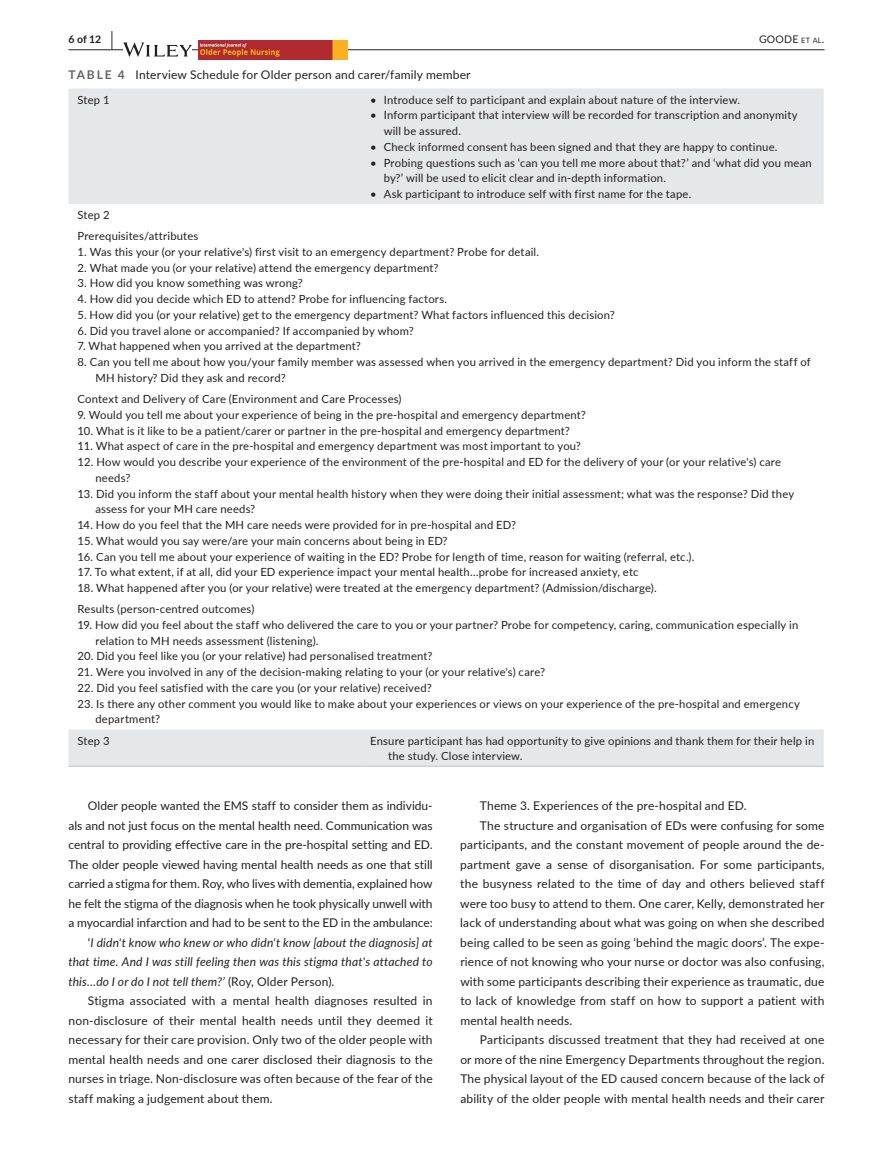
<style>
.page{position:relative;width:893px;height:1174px;background:#fff}
.page>*{position:absolute;margin:0;border:0;box-sizing:border-box;transform-origin:0 0}
.t1{font:12px "Lato";letter-spacing:.015em;color:#231f20}
.t2{font:italic 12px "Lato";letter-spacing:.015em;color:#231f20}
.t3{font:11.25px/15.8px "Lato";letter-spacing:.02em;color:#231f20}
.t4{font:10.5px "Lato";letter-spacing:.02em;color:#231f20}
.t5{font:700 10.5px "Lato";color:#231f20}
.s1{font-size:19.5px}
.s2{font-size:7.35px}
.s3{font-weight:700;color:#636366}
.s4{font-style:normal}
</style>
<div class="page">
<hr style="left:68px;top:49px;width:756px;height:1px;background:#231f20">
<svg style="left:123px;top:42px;width:69px;height:15px"></svg>
<img style="left:198px;top:40px;width:149px;height:19px">
<svg style="left:68px;top:88px;width:756px;height:677px"></svg>
<hr style="left:68px;top:765px;width:293px;height:2px;background:#d1d2d4">
<hr style="left:361px;top:765px;width:463px;height:2px;background:#d1d2d4">
<p class="t5" style="left:68px;top:31px;width:46px">6 of 12 <span class="s1">|</span></p>
<p class="t4" style="left:759px;top:31px;width:67px">GOODE <span class="s2">et al</span>.</p>
<p class="t1" style="left:68px;top:66px;width:404px"><span class="s3">TABLE 4</span> Interview Schedule for Older person and carer/family member</p>
<p class="t3" style="left:77px;top:91px;width:34px">Step 1</p>
<p class="t3" style="left:370px;top:91px;width:371px">• Introduce self to participant and explain about nature of the interview.</p>
<p class="t3" style="left:384px;top:107px;width:415px;text-indent:-14px">• Inform participant that interview will be recorded for transcription and anonymity will be assured.</p>
<p class="t3" style="left:370px;top:138px;width:409px">• Check informed consent has been signed and that they are happy to continue.</p>
<p class="t3" style="left:384px;top:154px;width:429px;text-indent:-14px">• Probing questions such as ‘can you tell me more about that?’ and ‘what did you mean by?’ will be used to elicit clear and in-depth information.</p>
<p class="t3" style="left:370px;top:186px;width:323px">• Ask participant to introduce self with first name for the tape.</p>
<p class="t3" style="left:77px;top:204px;width:123px;line-height:21px">Step 2<br>Prerequisites/attributes</p>
<p class="t3" style="left:77px;top:243px;width:463px">1. Was this your (or your relative's) first visit to an emergency department? Probe for detail.</p>
<p class="t3" style="left:77px;top:259px;width:363px">2. What made you (or your relative) attend the emergency department?</p>
<p class="t3" style="left:77px;top:275px;width:227px">3. How did you know something was wrong?</p>
<p class="t3" style="left:77px;top:291px;width:371px">4. How did you decide which ED to attend? Probe for influencing factors.</p>
<p class="t3" style="left:77px;top:306px;width:539px">5. How did you (or your relative) get to the emergency department? What factors influenced this decision?</p>
<p class="t3" style="left:77px;top:322px;width:338px">6. Did you travel alone or accompanied? If accompanied by whom?</p>
<p class="t3" style="left:77px;top:338px;width:285px">7. What happened when you arrived at the department?</p>
<p class="t3" style="left:95px;top:354px;width:717px;text-indent:-18px">8. Can you tell me about how you/your family member was assessed when you arrived in the emergency department? Did you inform the staff of<br>MH history? Did they ask and record?</p>
<p class="t3" style="left:77px;top:390px;width:326px">Context and Delivery of Care (Environment and Care Processes)</p>
<p class="t3" style="left:77px;top:406px;width:510px">9. Would you tell me about your experience of being in the pre-hospital and emergency department?</p>
<p class="t3" style="left:77px;top:422px;width:494px">10. What is it like to be a patient/carer or partner in the pre-hospital and emergency department?</p>
<p class="t3" style="left:77px;top:438px;width:505px">11. What aspect of care in the pre-hospital and emergency department was most important to you?</p>
<p class="t3" style="left:95px;top:453px;width:687px;text-indent:-18px">12. How would you describe your experience of the environment of the pre-hospital and ED for the delivery of your (or your relative's) care needs?</p>
<p class="t3" style="left:95px;top:485px;width:700px;text-indent:-18px">13. Did you inform the staff about your mental health history when they were doing their initial assessment; what was the response? Did they assess for your MH care needs?</p>
<p class="t3" style="left:77px;top:516px;width:440px">14. How do you feel that the MH care needs were provided for in pre-hospital and ED?</p>
<p class="t3" style="left:77px;top:532px;width:372px">15. What would you say were/are your main concerns about being in ED?</p>
<p class="t3" style="left:77px;top:548px;width:618px">16. Can you tell me about your experience of waiting in the ED? Probe for length of time, reason for waiting (referral, etc.).</p>
<p class="t3" style="left:77px;top:564px;width:563px">17. To what extent, if at all, did your ED experience impact your mental health…probe for increased anxiety, etc</p>
<p class="t3" style="left:77px;top:577px;width:581px;line-height:21px">18. What happened after you (or your relative) were treated at the emergency department? (Admission/discharge).<br>Results (person-centred outcomes)</p>
<p class="t3" style="left:95px;top:616px;width:704px;text-indent:-18px">19. How did you feel about the staff who delivered the care to you or your partner? Probe for competency, caring, communication especially in relation to MH needs assessment (listening).</p>
<p class="t3" style="left:77px;top:648px;width:357px">20. Did you feel like you (or your relative) had personalised treatment?</p>
<p class="t3" style="left:77px;top:664px;width:469px">21. Were you involved in any of the decision-making relating to your (or your relative's) care?</p>
<p class="t3" style="left:77px;top:679px;width:356px">22. Did you feel satisfied with the care you (or your relative) received?</p>
<p class="t3" style="left:95px;top:695px;width:706px;text-indent:-18px">23. Is there any other comment you would like to make about your experiences or views on your experience of the pre-hospital and emergency department?</p>
<p class="t3" style="left:77px;top:732px;width:34px">Step 3</p>
<p class="t3" style="left:388px;top:732px;width:428px;text-indent:-18px">Ensure participant has had opportunity to give opinions and thank them for their help in the study. Close interview.</p>
<p class="t1" style="left:88px;top:797px;width:346px">Older people wanted the EMS staff to consider them as individu-</p>
<p class="t1" style="left:68px;top:817px;width:366px">als and not just focus on the mental health need. Communication was</p>
<p class="t1" style="left:68px;top:836px;width:366px">central to providing effective care in the pre-hospital setting and ED.</p>
<p class="t1" style="left:68px;top:856px;width:366px">The older people viewed having mental health needs as one that still</p>
<p class="t1" style="left:68px;top:875px;width:366px">carried a stigma for them. Roy, who lives with dementia, explained how</p>
<p class="t1" style="left:68px;top:895px;width:366px">he felt the stigma of the diagnosis when he took physically unwell with</p>
<p class="t1" style="left:68px;top:914px;width:366px">a myocardial infarction and had to be sent to the ED in the ambulance:</p>
<p class="t2" style="left:88px;top:934px;width:346px"><span class="s4">‘</span>I didn't know who knew or who didn't know [about the diagnosis] at</p>
<p class="t2" style="left:68px;top:953px;width:366px">that time. And I was still feeling then was this stigma that's attached to</p>
<p class="t2" style="left:68px;top:973px;width:267px">this…do I or do I not tell them?’ <span class="s4">(Roy, Older Person).</span></p>
<p class="t1" style="left:88px;top:992px;width:346px">Stigma associated with a mental health diagnoses resulted in</p>
<p class="t1" style="left:68px;top:1012px;width:366px">non-disclosure of their mental health needs until they deemed it</p>
<p class="t1" style="left:68px;top:1031px;width:366px">necessary for their care provision. Only two of the older people with</p>
<p class="t1" style="left:68px;top:1051px;width:366px">mental health needs and one carer disclosed their diagnosis to the</p>
<p class="t1" style="left:68px;top:1070px;width:366px">nurses in triage. Non-disclosure was often because of the fear of the</p>
<p class="t1" style="left:68px;top:1090px;width:206px">staff making a judgement about them.</p>
<p class="t1" style="left:480px;top:797px;width:268px">Theme 3. Experiences of the pre-hospital and ED.</p>
<p class="t1" style="left:480px;top:817px;width:346px">The structure and organisation of EDs were confusing for some</p>
<p class="t1" style="left:460px;top:836px;width:366px">participants, and the constant movement of people around the de-</p>
<p class="t1" style="left:460px;top:856px;width:366px">partment gave a sense of disorganisation. For some participants,</p>
<p class="t1" style="left:460px;top:875px;width:366px">the busyness related to the time of day and others believed staff</p>
<p class="t1" style="left:460px;top:895px;width:366px">were too busy to attend to them. One carer, Kelly, demonstrated her</p>
<p class="t1" style="left:460px;top:914px;width:366px">lack of understanding about what was going on when she described</p>
<p class="t1" style="left:460px;top:934px;width:366px">being called to be seen as going ‘behind the magic doors’. The expe-</p>
<p class="t1" style="left:460px;top:953px;width:366px">rience of not knowing who your nurse or doctor was also confusing,</p>
<p class="t1" style="left:460px;top:973px;width:366px">with some participants describing their experience as traumatic, due</p>
<p class="t1" style="left:460px;top:992px;width:366px">to lack of knowledge from staff on how to support a patient with</p>
<p class="t1" style="left:460px;top:1012px;width:114px">mental health needs.</p>
<p class="t1" style="left:480px;top:1031px;width:346px">Participants discussed treatment that they had received at one</p>
<p class="t1" style="left:460px;top:1051px;width:366px">or more of the nine Emergency Departments throughout the region.</p>
<p class="t1" style="left:460px;top:1070px;width:366px">The physical layout of the ED caused concern because of the lack of</p>
<p class="t1" style="left:460px;top:1090px;width:366px">ability of the older people with mental health needs and their carer</p>
</div>
